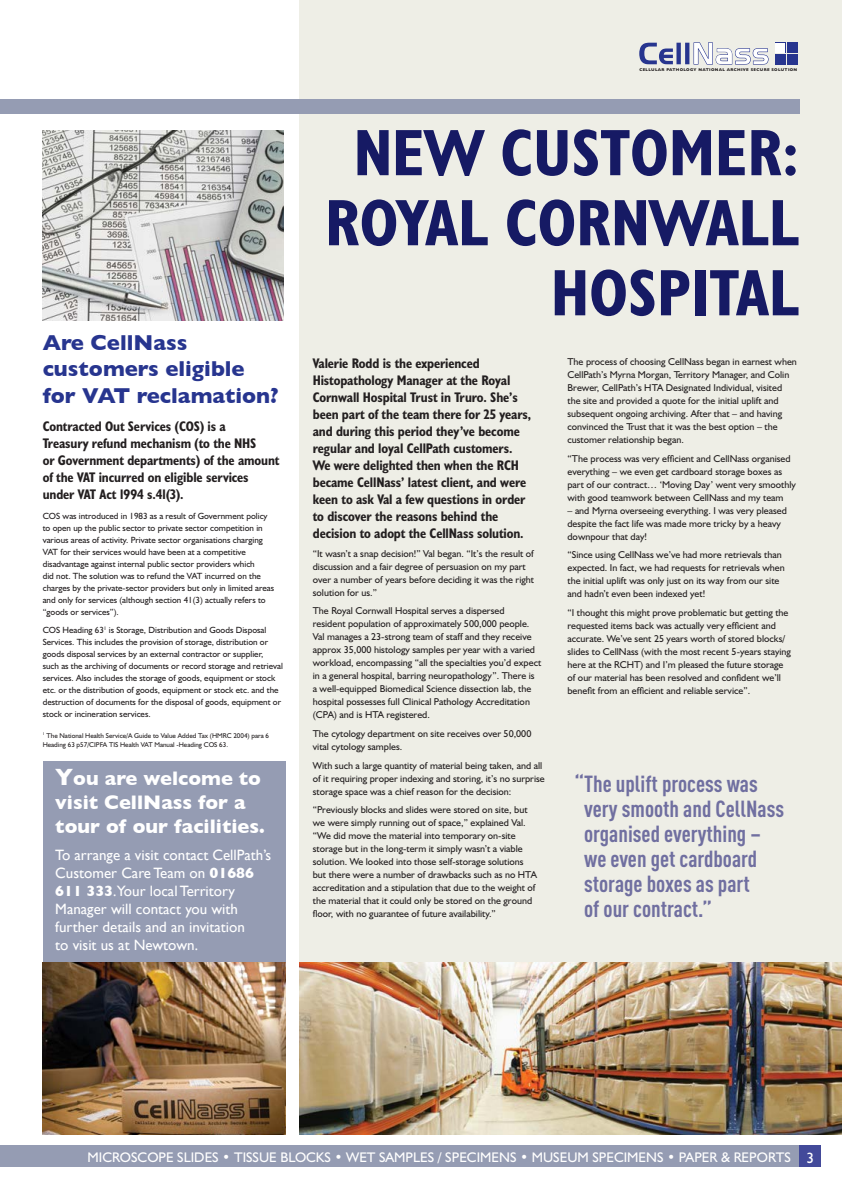
<style>
.page{position:relative;width:842px;height:1191px;background:#fff}
.page>*{position:absolute;margin:0;border:0;box-sizing:border-box;transform-origin:0 0}
.t1{font:700 condensed 66px "Humanist 521 BT";color:#161a64}
.t2{font:700 23px/25px "DIN Cond";color:#706fa0}
.t3{font:700 22px/26.4px "Gill Sans";color:#27358f}
.t4{font:700 20px/24px "Gill Sans";color:#fff}
.t5{font:15px/18px "Gill Sans";color:#fff}
.t6{font:700 condensed 14px/17px "Humanist 521 BT";letter-spacing:-.01em;color:#231f20}
.t7{font:14px "Humanist 521 BT";color:#fff}
.t8{font:10px/13px "Humanist 521 BT";color:#231f20}
.t9{font:9px/12px "Humanist 521 BT";color:#231f20}
.t10{font:7px/9px "Humanist 521 BT";color:#231f20}
.t11{font:700 4.1px "Gill Sans";letter-spacing:.075em;color:#231f20}
.s1{font-size:24px}
.s2{font-weight:700}
.s3{font-size:15px}
</style>
<div class="page">
<div style="left:300px;top:0;width:542px;height:993px;background:#eeeee6"></div>
<img style="left:300px;top:962px;width:542px;height:172px">
<div style="left:775px;top:54px;width:10px;height:10px;background:#27358f"></div>
<div style="left:787px;top:43px;width:10px;height:10px;background:#27358f"></div>
<div style="left:787px;top:54px;width:10px;height:10px;background:#27358f"></div>
<svg style="left:639px;top:42px;width:129px;height:23px"></svg>
<div style="left:775px;top:43px;width:10px;height:10px;background:#fff"></div>
<div style="left:0;top:99px;width:799px;height:14px;background:#959cb3"></div>
<div style="left:0;top:1145px;width:799px;height:21px;background:#959cb3"></div>
<div style="left:43px;top:761px;width:242px;height:201px;background:#959cb3"></div>
<div style="left:799px;top:1145px;width:22px;height:21px;background:#434a9a"></div>
<img style="left:43px;top:962px;width:242px;height:172px">
<img style="left:43px;top:130px;width:240px;height:190px">
<p class="t11" style="left:639px;top:67px;width:159px">CELLULAR PATHOLOGY NATIONAL ARCHIVE SECURE SOLUTION</p>
<h3 class="t3" style="left:43px;top:329px;width:237px">Are CellNass customers eligible for VAT reclamation?</h3>
<h3 class="t6" style="left:43px;top:417px;width:238px">Contracted Out Services (COS) is a<br>Treasury refund mechanism (to the NHS<br>or Government departments) of the amount of the VAT incurred on eligible services under VAT Act 1994 s.41(3).</h3>
<p class="t9" style="left:43px;top:510px;width:233px">COS was introduced in 1983 as a result of Government policy to open up the public sector to private sector competition in various areas of activity. Private sector organisations charging VAT for their services would have been at a competitive disadvantage against internal public sector providers which<br>did not. The solution was to refund the VAT incurred on the charges by the private-sector providers but only in limited areas and only for services (although section 41(3) actually refers to “goods or services”).</p>
<p class="t9" style="left:43px;top:624px;width:242px">COS Heading 63<sup>1</sup> is Storage, Distribution and Goods Disposal Services. This includes the provision of storage, distribution or goods disposal services by an external contractor or supplier,<br>such as the archiving of documents or record storage and retrieval services. Also includes the storage of goods, equipment or stock etc. or the distribution of goods, equipment or stock etc. and the destruction of documents for the disposal of goods, equipment or stock or incineration services.</p>
<p class="t10" style="left:43px;top:730px;width:228px"><sup>1</sup> The National Health Service/A Guide to Value Added Tax (HMRC 2004) para 6<br>Heading 63 p57/CIPFA TIS Health VAT Manual -Heading COS 63.</p>
<h3 class="t4" style="left:55px;top:766px;width:211px"><span class="s1">Y</span>ou are welcome to visit CellNass for a tour of our facilities.</h3>
<h3 class="t5" style="left:55px;top:845px;width:217px">To arrange a visit contact CellPath’s<br>Customer Care Team on <span class="s2">01686<br>611 333</span>.Your local Territory<br>Manager will contact you with further details and an invitation<br>to visit us at Newtown.</h3>
<h1 class="t1" style="left:354px;top:112px;width:447px">New Customer:</h1>
<h1 class="t1" style="left:325px;top:182px;width:443px">Royal Cornwall</h1>
<h1 class="t1" style="left:551px;top:252px;width:235px">Hospital</h1>
<p class="t6" style="left:313px;top:354px;width:220px">Valerie Rodd is the experienced Histopathology Manager at the Royal Cornwall Hospital Trust in Truro. She’s been part of the team there for 25 years, and during this period they’ve become regular and loyal CellPath customers.<br>We were delighted then when the RCH became CellNass’ latest client, and were keen to ask Val a few questions in order to discover the reasons behind the decision to adopt the CellNass solution.</p>
<p class="t8" style="left:313px;top:546px;width:223px">“It wasn’t a snap decision!” Val began. “It’s the result of discussion and a fair degree of persuasion on my part over a number of years before deciding it was the right solution for us.”</p>
<p class="t8" style="left:313px;top:604px;width:230px">The Royal Cornwall Hospital serves a dispersed<br>resident population of approximately 500,000 people.<br>Val manages a 23-strong team of staff and they receive approx 35,000 histology samples per year with a varied workload, encompassing “all the specialties you’d expect in a general hospital, barring neuropathology”. There is a well-equipped Biomedical Science dissection lab, the hospital possesses full Clinical Pathology Accreditation (CPA) and is HTA registered.</p>
<p class="t8" style="left:313px;top:727px;width:220px">The cytology department on site receives over 50,000 vital cytology samples.</p>
<p class="t8" style="left:313px;top:758px;width:233px">With such a large quantity of material being taken, and all of it requiring proper indexing and storing, it’s no surprise storage space was a chief reason for the decision:</p>
<p class="t8" style="left:313px;top:803px;width:226px">“Previously blocks and slides were stored on site, but we were simply running out of space,” explained Val. “We did move the material into temporary on-site storage but in the long-term it simply wasn’t a viable solution. We looked into those self-storage solutions but there were a number of drawbacks such as no HTA accreditation and a stipulation that due to the weight of the material that it could only be stored on the ground floor, with no guarantee of future availability.”</p>
<p class="t8" style="left:567px;top:355px;width:231px">The process of choosing CellNass began in earnest when CellPath’s Myrna Morgan, Territory Manager, and Colin Brewer, CellPath’s HTA Designated Individual, visited the site and provided a quote for the initial uplift and subsequent ongoing archiving. After that – and having convinced the Trust that it was the best option – the customer relationship began.</p>
<p class="t8" style="left:567px;top:451px;width:230px">“The process was very efficient and CellNass organised everything – we even get cardboard storage boxes as part of our contract… ‘Moving Day’ went very smoothly with good teamwork between CellNass and my team</p>
<p class="t8" style="left:567px;top:503px;width:221px">– and Myrna overseeing everything. I was very pleased despite the fact life was made more tricky by a heavy downpour that day!</p>
<p class="t8" style="left:567px;top:548px;width:219px">“Since using CellNass we’ve had more retrievals than expected. In fact, we had requests for retrievals when the initial uplift was only just on its way from our site and hadn’t even been indexed yet!</p>
<p class="t8" style="left:567px;top:606px;width:225px">“I thought this might prove problematic but getting the requested items back was actually very efficient and accurate. We’ve sent 25 years worth of stored blocks/ slides to CellNass (with the most recent 5-years staying here at the RCHT) and I’m pleased the future storage of our material has been resolved and confident we’ll benefit from an efficient and reliable service”.</p>
<h2 class="t2" style="left:584px;top:770px;width:202px;text-indent:-10px">“The uplift process was very smooth and CellNass organised everything – we even get cardboard storage boxes as part<br>of our contract.”</h2>
<h3 class="t7" style="left:88px;top:1148px;width:728px">Microscope slides • Tissue blocks • Wet samples / specimens • Museum specimens • Paper &amp; reports <span class="s3">3</span></h3>
</div>
